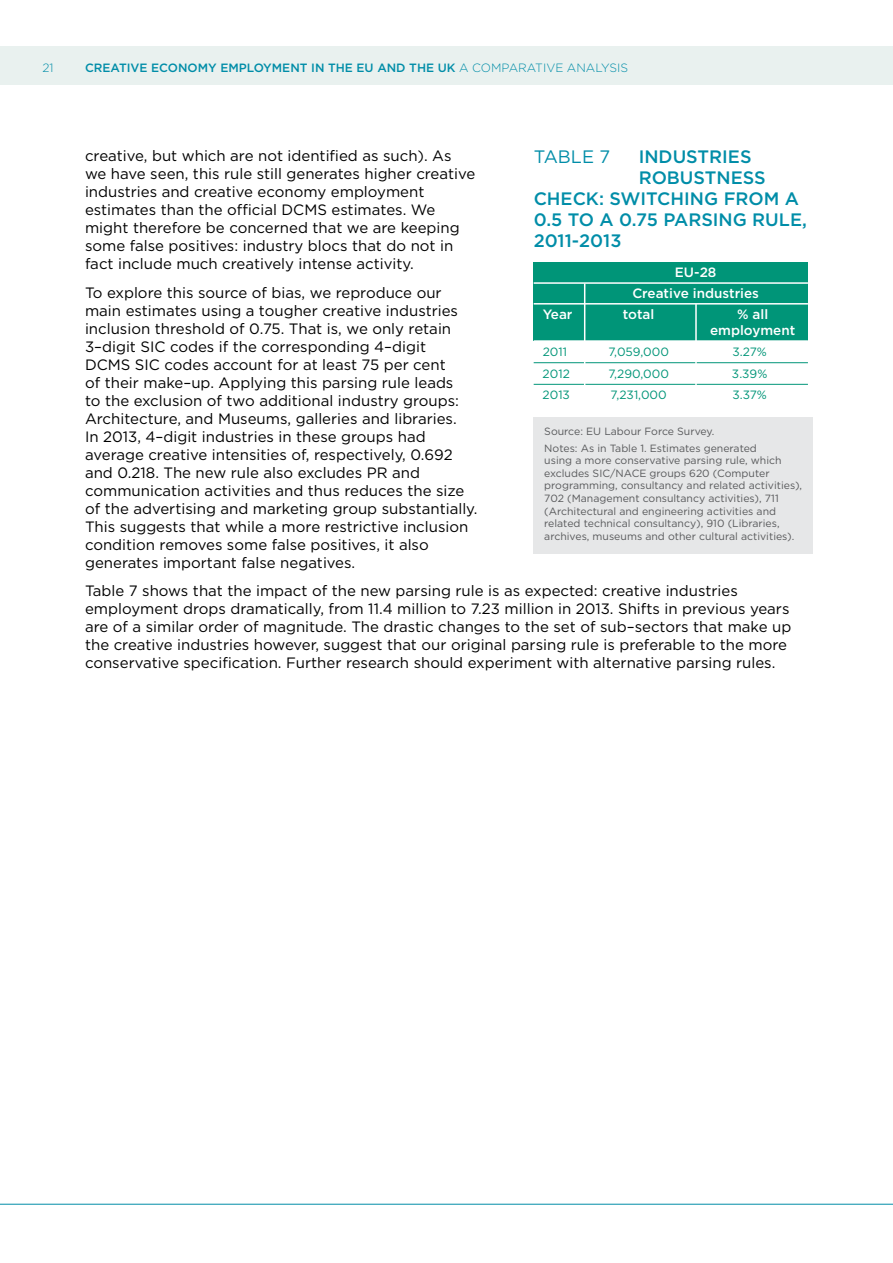
<style>
.page{position:relative;width:893px;height:1263px;background:#fff}
.page>*{position:absolute;margin:0;border:0;box-sizing:border-box;transform-origin:0 0}
.t1{font:500 18px "Gotham HTF";color:#008da8}
.t2{font:18px "Gotham HTF";color:#008da8}
.t3{font:15px/18px "Gotham HTF";color:#000}
.t4{font:500 13.5px/20.7px "Gotham HTF";color:#fff;text-align:center}
.t5{font:500 12px "Gotham HTF";color:#008da8}
.t6{font:12px "Gotham HTF";color:#009578}
.t7{font:300 12px "Gotham HTF";color:#008da8}
.t8{font:10.5px/12.6px "Gotham HTF";color:#58595b}
.s1{font-weight:300}
</style>
<div class="page">
<div style="left:0;top:47px;width:893px;height:38px;background:#e9f1ef"></div>
<hr style="left:0;top:1204px;width:893px;height:1px;background:#008da8">
<div style="left:534px;top:262px;width:274px;height:78px;background:#009578"></div>
<hr style="left:534px;top:282px;width:274px;height:2px;background:#fff">
<hr style="left:534px;top:303px;width:274px;height:2px;background:#fff">
<hr style="left:534px;top:362px;width:274px;height:1px;background:#009578">
<hr style="left:534px;top:384px;width:274px;height:1px;background:#009578">
<hr style="left:695px;top:304px;width:2px;height:99px;background:#fff">
<hr style="left:584px;top:283px;width:1px;height:123px;background:#fff">
<div style="left:534px;top:417px;width:279px;height:137px;background:#e6e7e8"></div>
<p class="t7" style="left:43px;top:61px;width:13px">21</p>
<p class="t5" style="left:85px;top:61px;width:545px">CREATIVE ECONOMY EMPLOYMENT IN THE EU AND THE UK <span class="s1">A COMPARATIVE ANALYSIS</span></p>
<p class="t3" style="left:85px;top:147px;width:392px">creative, but which are not identified as such). As we have seen, this rule still generates higher creative industries and creative economy employment estimates than the official DCMS estimates. We might therefore be concerned that we are keeping some false positives: industry blocs that do not in fact include much creatively intense activity.</p>
<p class="t3" style="left:85px;top:283px;width:394px">To explore this source of bias, we reproduce our main estimates using a tougher creative industries inclusion threshold of 0.75. That is, we only retain 3–digit SIC codes if the corresponding 4–digit<br>DCMS SIC codes account for at least 75 per cent<br>of their make–up. Applying this parsing rule leads<br>to the exclusion of two additional industry groups:<br>Architecture, and Museums, galleries and libraries.<br>In 2013, 4–digit industries in these groups had average creative intensities of, respectively, 0.692 and 0.218. The new rule also excludes PR and communication activities and thus reduces the size of the advertising and marketing group substantially.<br>This suggests that while a more restrictive inclusion condition removes some false positives, it also generates important false negatives.</p>
<p class="t3" style="left:85px;top:582px;width:708px">Table 7 shows that the impact of the new parsing rule is as expected: creative industries employment drops dramatically, from 11.4 million to 7.23 million in 2013. Shifts in previous years are of a similar order of magnitude. The drastic changes to the set of sub–sectors that make up the creative industries however, suggest that our original parsing rule is preferable to the more conservative specification. Further research should experiment with alternative parsing rules.</p>
<p class="t2" style="left:534px;top:147px;width:78px">TABLE 7</p>
<p class="t1" style="left:639px;top:147px;width:114px">INDUSTRIES</p>
<p class="t1" style="left:639px;top:168px;width:128px">ROBUSTNESS</p>
<p class="t1" style="left:534px;top:189px;width:267px">CHECK: SWITCHING FROM A</p>
<p class="t1" style="left:534px;top:210px;width:275px">0.5 TO A 0.75 PARSING RULE,</p>
<p class="t1" style="left:534px;top:231px;width:89px">2011-2013</p>
<p class="t4" style="left:632px;top:262px;width:128px">EU-28<br>Creative industries</p>
<p class="t4" style="left:543px;top:303px;width:31px">Year</p>
<p class="t4" style="left:623px;top:303px;width:33px">total</p>
<p class="t4" style="left:710px;top:305px;width:87px;line-height:16.5px">% all employment</p>
<p class="t6" style="left:543px;top:345px;width:26px">2011</p>
<p class="t6" style="left:608px;top:345px;width:62px">7,059,000</p>
<p class="t6" style="left:732px;top:345px;width:36px">3.27%</p>
<p class="t6" style="left:543px;top:367px;width:29px">2012</p>
<p class="t6" style="left:608px;top:367px;width:62px">7,290,000</p>
<p class="t6" style="left:732px;top:367px;width:37px">3.39%</p>
<p class="t6" style="left:543px;top:388px;width:29px">2013</p>
<p class="t6" style="left:611px;top:388px;width:58px">7,231,000</p>
<p class="t6" style="left:732px;top:388px;width:36px">3.37%</p>
<p class="t8" style="left:544px;top:422px;width:214px;line-height:16.8px">Source: EU Labour Force Survey.<br>Notes: As in Table 1. Estimates generated</p>
<p class="t8" style="left:544px;top:454px;width:259px">using a more conservative parsing rule, which excludes SIC/NACE groups 620 (Computer programming, consultancy and related activities), 702 (Management consultancy activities), 711 (Architectural and engineering activities and related technical consultancy), 910 (Libraries, archives, museums and other cultural activities).</p>
</div>
